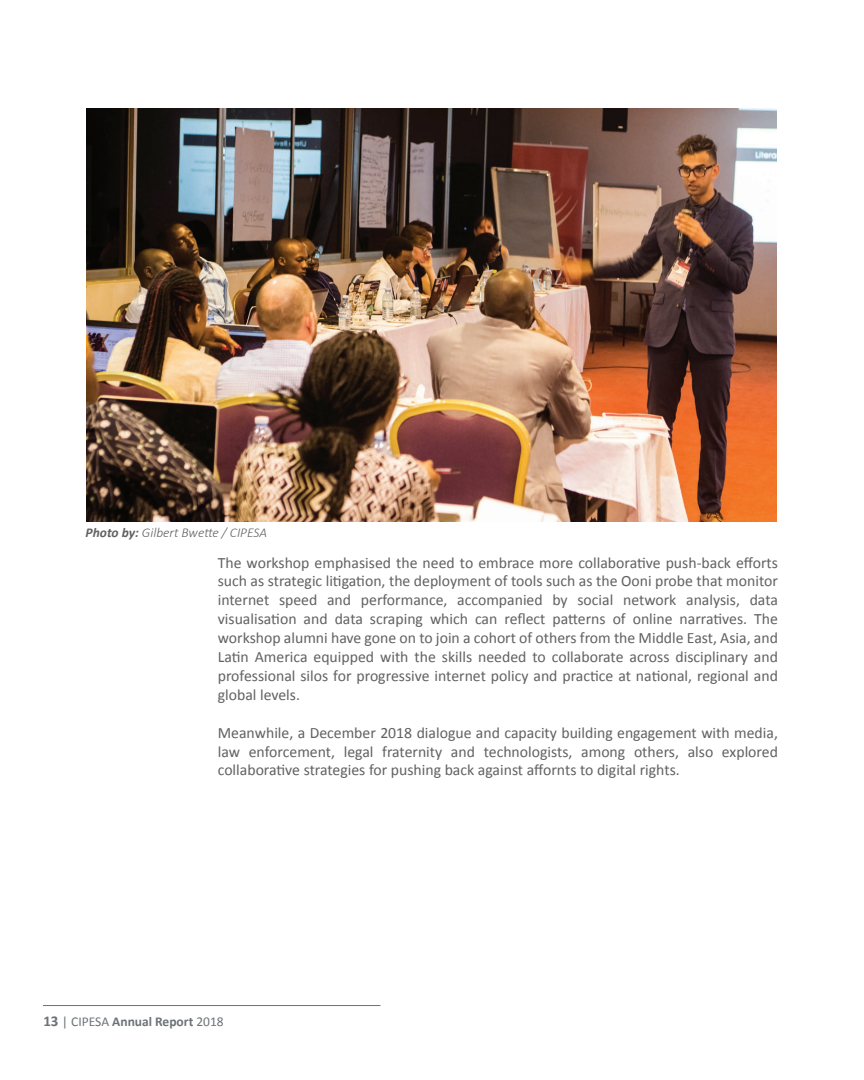
<style>
.page{position:relative;width:864px;height:1080px;background:#fff}
.page>*{position:absolute;margin:0;border:0;box-sizing:border-box;transform-origin:0 0}
.t1{font:15.75px/18.9px "Calibri";color:#606160;text-align:justify}
.t2{font:italic 300 13.5px "Calibri";color:#606160}
.t3{font:700 13.5px "Calibri";color:#6c7376}
.s1{font-weight:700}
.s2{font-size:15px}
.s3{font-weight:400}
</style>
<div class="page">
<img style="left:86px;top:109px;width:691px;height:412px">
<hr style="left:43px;top:1005px;width:337px;height:1px;background:#6c7376">
<p class="t2" style="left:86px;top:524px;width:183px"><span class="s1">Photo by:</span> Gilbert Bwette / CIPESA</p>
<p class="t1" style="left:218px;top:552px;width:562px">The workshop emphasised the need to embrace more collaborative push-back efforts such as strategic litigation, the deployment of tools such as the Ooni probe that monitor internet speed and performance, accompanied by social network analysis, data visualisation and data scraping which can reflect patterns of online narratives. The workshop alumni have gone on to join a cohort of others from the Middle East, Asia, and Latin America equipped with the skills needed to collaborate across disciplinary and professional silos for progressive internet policy and practice at national, regional and global levels.</p>
<p class="t1" style="left:218px;top:722px;width:562px">Meanwhile, a December 2018 dialogue and capacity building engagement with media, law enforcement, legal fraternity and technologists, among others, also explored collaborative strategies for pushing back against affornts to digital rights.</p>
<p class="t3" style="left:43px;top:1012px;width:182px"><span class="s2">13</span> <span class="s3">| CIPESA</span> Annual Report <span class="s3">2018</span></p>
</div>
